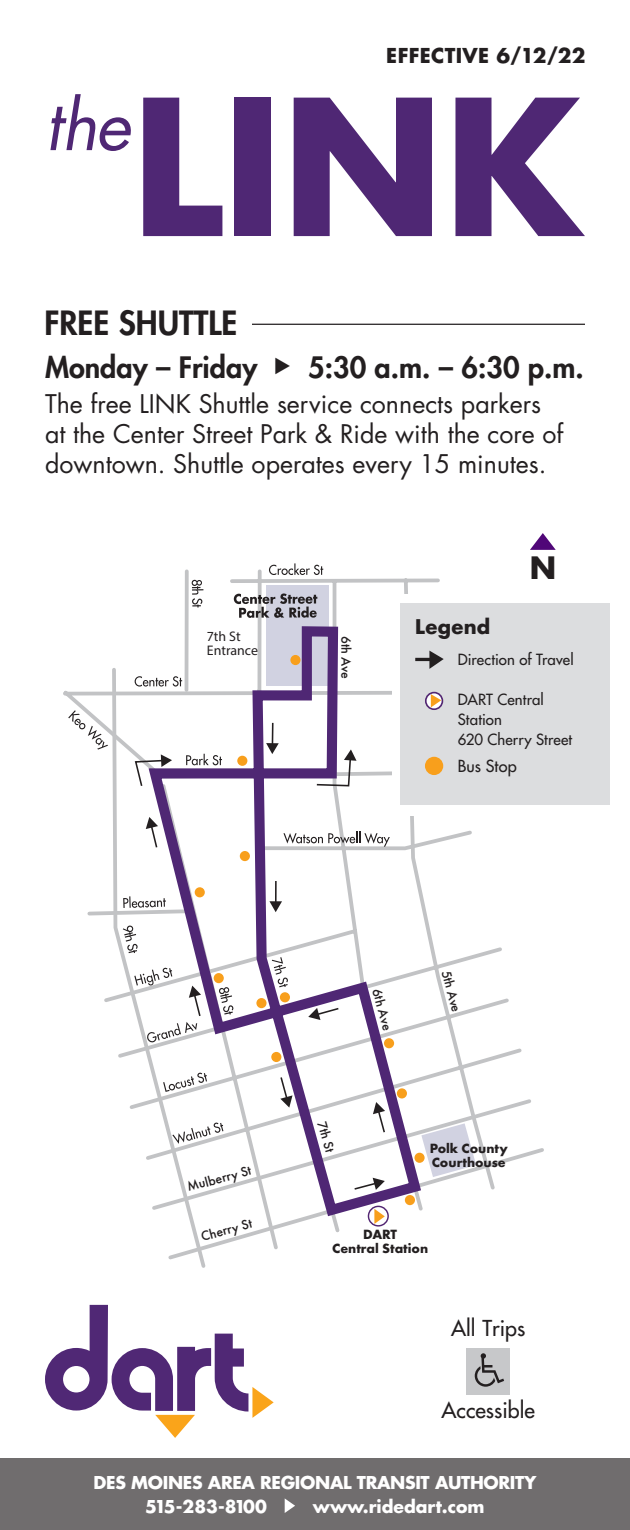
<style>
.page{position:relative;width:630px;height:1530px;background:#fff}
.page>*{position:absolute;margin:0;border:0;box-sizing:border-box;transform-origin:0 0}
.t1{font:700 183.75px "Futura";color:#4f2774}
.t2{font:italic 67.75px "Futura";color:#4f2774}
.t3{font:800 32.5px "Futura";color:#231f20}
.t4{font:700 30px "Futura";color:#231f20}
.t5{font:800 28.75px "Futura";color:#231f20}
.t6{font:25px/30px "Futura";color:#231f20}
.t7{font:21.5px "Futura";color:#231f20}
.t8{font:700 20px "Futura";letter-spacing:.015em;color:#231f20}
.Paragraph_Style_1{font:700 19.75px "Futura";letter-spacing:.015em;color:#231f20}
.t9{font:700 17.25px "Futura";letter-spacing:-.02em;color:#fff}
.t10{font:700 17.25px "Futura";color:#fff}
.t11{font:700 17.25px "Futura";letter-spacing:-.15em;color:#fff}
.Paragraph_Style_1-2{font:16.25px "Futura";letter-spacing:.005em;color:#231f20}
.Paragraph_Style_1-3{font:15px/20px "Futura";letter-spacing:.01em;color:#231f20}
.t12{font:500 14px "Futura PT";letter-spacing:-.005em;color:#231f20}
.t13{font:700 14px/14px "Futura PT";color:#231f20;text-align:center}
.t14{font:14px/14px "Myriad Pro";color:#231f20}
</style>
<div class="page">
<svg style="left:63px;top:568px;width:459px;height:529px"></svg>
<svg style="left:269px;top:563px;width:54px;height:12px"></svg>
<svg style="left:208px;top:1097px;width:336px;height:153px"></svg>
<svg style="left:234px;top:593px;width:83px;height:25px"></svg>
<svg style="left:68px;top:710px;width:40px;height:40px"></svg>
<svg style="left:110px;top:666px;width:98px;height:602px"></svg>
<svg style="left:368px;top:1206px;width:20px;height:20px"></svg>
<div style="left:368px;top:1206px;width:21px;height:21px;border:1px solid #522672;border-radius:50%"></div>
<svg style="left:374px;top:1222px;width:11px;height:2px"></svg>
<svg style="left:134px;top:968px;width:8px;height:75px"></svg>
<svg style="left:134px;top:754px;width:8px;height:34px"></svg>
<svg style="left:192px;top:580px;width:11px;height:28px"></svg>
<svg style="left:142px;top:621px;width:285px;height:601px"></svg>
<div style="left:405px;top:1195px;width:10px;height:10px;background:#f89f1c;border-radius:50%"></div>
<div style="left:397px;top:1088px;width:10px;height:10px;background:#f89f1c;border-radius:50%"></div>
<div style="left:280px;top:992px;width:10px;height:10px;background:#f89f1c;border-radius:50%"></div>
<div style="left:384px;top:1038px;width:10px;height:10px;background:#f89f1c;border-radius:50%"></div>
<div style="left:214px;top:973px;width:10px;height:10px;background:#f89f1c;border-radius:50%"></div>
<div style="left:271px;top:1052px;width:10px;height:10px;background:#f89f1c;border-radius:50%"></div>
<div style="left:240px;top:851px;width:10px;height:10px;background:#f89f1c;border-radius:50%"></div>
<div style="left:195px;top:887px;width:10px;height:10px;background:#f89f1c;border-radius:50%"></div>
<div style="left:237px;top:756px;width:10px;height:10px;background:#f89f1c;border-radius:50%"></div>
<div style="left:290px;top:655px;width:11px;height:10px;background:#f89f1c;border-radius:50%"></div>
<div style="left:256px;top:998px;width:11px;height:10px;background:#f89f1c;border-radius:50%"></div>
<svg style="left:373px;top:1102px;width:13px;height:32px"></svg>
<div style="left:414px;top:1153px;width:11px;height:10px;background:#f89f1c;border-radius:50%"></div>
<svg style="left:421px;top:1123px;width:55px;height:54px"></svg>
<div style="left:393px;top:595px;width:226px;height:221px;background:#fff"></div>
<div style="left:0;top:1458px;width:630px;height:72px;background:#706d6e"></div>
<svg style="left:285px;top:1498px;width:10px;height:15px"></svg>
<div style="left:467px;top:1348px;width:43px;height:47px;background:#c7c8ca"></div>
<svg style="left:475px;top:1353px;width:29px;height:34px"></svg>
<svg style="left:45px;top:1305px;width:229px;height:133px"></svg>
<svg style="left:530px;top:533px;width:26px;height:17px"></svg>
<hr style="left:252px;top:324px;width:333px;height:1px;background:#231f20">
<div style="left:400px;top:603px;width:210px;height:202px;background:#dcdddf"></div>
<svg style="left:429px;top:651px;width:15px;height:18px"></svg>
<hr style="left:415px;top:658px;width:20px;height:3px;background:#231f20">
<svg style="left:426px;top:693px;width:16px;height:16px"></svg>
<div style="left:425px;top:692px;width:18px;height:18px;border:2px solid #522672;border-radius:50%"></div>
<svg style="left:431px;top:694px;width:10px;height:13px"></svg>
<div style="left:425px;top:757px;width:18px;height:18px;background:#f89f1c;border-radius:50%"></div>
<p class="t8" style="left:386px;top:42px;width:201px">EFFECTIVE 6/12/22</p>
<p class="t2" style="left:45px;top:82px;width:87px">the</p>
<p class="t1" style="left:131px;top:45px;width:453px">LINK</p>
<p class="t3" style="left:44px;top:303px;width:194px">FREE SHUTTLE</p>
<p class="t5" style="left:45px;top:349px;width:540px">Monday – Friday ◆ 5:30 a.m. – 6:30 p.m.</p>
<p class="t6" style="left:45px;top:389px;width:520px">The free LINK Shuttle service connects parkers at the Center Street Park &amp; Ride with the core of downtown. Shuttle operates every 15 minutes.</p>
<p class="t14" style="left:207px;top:629px;width:53px">7th St<br>Entrance</p>
<p class="t12" style="left:355px;top:636px;width:44px;rotate:90deg">6th Ave</p>
<p class="t4" style="left:530px;top:548px;width:28px">N</p>
<p class="Paragraph_Style_1" style="left:415px;top:613px;width:77px">Legend</p>
<p class="Paragraph_Style_1-3" style="left:458px;top:649px;width:118px">Direction of Travel</p>
<p class="Paragraph_Style_1-3" style="left:458px;top:689px;width:88px">DART Central<br>Station</p>
<p class="Paragraph_Style_1-3" style="left:458px;top:729px;width:116px">620 Cherry Street</p>
<p class="Paragraph_Style_1-2" style="left:458px;top:756px;width:61px">Bus Stop</p>
<p class="t12" style="left:185px;top:1179px;width:67px;rotate:-15deg">Mulberry St</p>
<p class="t12" style="left:199px;top:1228px;width:54px;rotate:-15deg">Cherry St</p>
<p class="t12" style="left:330px;top:1119px;width:33px;rotate:74deg">7th St</p>
<p class="t12" style="left:385px;top:986px;width:44px;rotate:75deg">6th Ave</p>
<p class="t12" style="left:454px;top:968px;width:44px;rotate:75deg">5th Ave</p>
<p class="t13" style="left:430px;top:1141px;width:80px;text-align:left">Polk County<br>Courthouse</p>
<p class="t13" style="left:332px;top:1227px;width:98px">DART<br>Central Station</p>
<p class="t7" style="left:451px;top:1315px;width:76px">All Trips</p>
<p class="t7" style="left:442px;top:1396px;width:95px">Accessible</p>
<p class="t9" style="left:94px;top:1471px;width:444px">DES MOINES AREA REGIONAL TRANSIT AUTHORITY</p>
<p class="t11" style="left:145px;top:1495px;width:123px">515-283-8100</p>
<p class="t10" style="left:313px;top:1495px;width:173px">www.ridedart.com</p>
</div>
